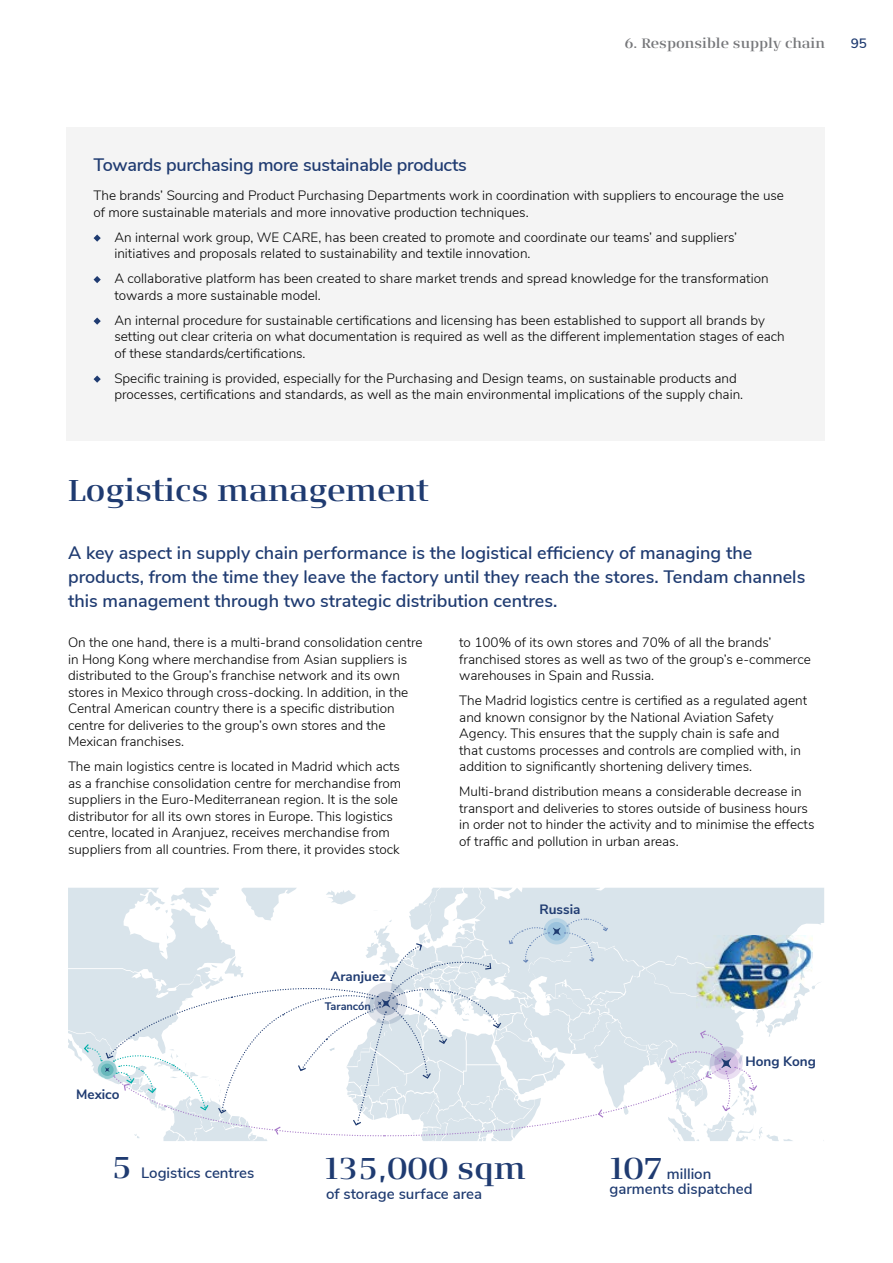
<style>
.page{position:relative;width:893px;height:1263px;background:#fff}
.page>*{position:absolute;margin:0;border:0;box-sizing:border-box;transform-origin:0 0}
.t1{font:600 30px "Signa Serif Pro";color:#1f3b71}
.t2{font:600 18px/24px "Nunito Sans";color:#1f3b71}
.t3{font:600 15px/15px "Nunito Sans";color:#1f3b71}
.t4{font:300 13.5px/16.5px "Nunito Sans";color:#000}
.t5{font:700 13.5px "Nunito Sans";color:#1f3b71}
.t6{font:600 13.5px "Signa Serif Pro";color:#76777a}
.t7{font:600 13.5px "Nunito Sans";color:#1f3b71}
.t8{font:700 10.95px "Nunito Sans";color:#1f3b71}
.s1{font-family:"Signa Serif Pro";font-size:30px}
</style>
<div class="page">
<div style="left:67px;top:128px;width:758px;height:313px;background:#f4f4f4"></div>
<svg style="left:94px;top:234px;width:7px;height:8px"></svg>
<svg style="left:94px;top:276px;width:7px;height:7px"></svg>
<svg style="left:94px;top:317px;width:7px;height:8px"></svg>
<svg style="left:94px;top:375px;width:7px;height:8px"></svg>
<svg style="left:68px;top:888px;width:756px;height:253px"></svg>
<img style="left:696px;top:935px;width:116px;height:74px">
<p class="t6" style="left:624px;top:34px;width:202px">6. Responsible supply chain</p>
<p class="t7" style="left:851px;top:34px;width:18px">95</p>
<h2 class="t2" style="left:94px;top:152px;width:375px">Towards purchasing more sustainable products</h2>
<p class="t4" style="left:94px;top:186px;width:692px">The brands’ Sourcing and Product Purchasing Departments work in coordination with suppliers to encourage the use of more sustainable materials and more innovative production techniques.</p>
<p class="t4" style="left:114px;top:228px;width:624px">An internal work group, WE CARE, has been created to promote and coordinate our teams’ and suppliers’ initiatives and proposals related to sustainability and textile innovation.</p>
<p class="t4" style="left:114px;top:269px;width:656px">A collaborative platform has been created to share market trends and spread knowledge for the transformation towards a more sustainable model.</p>
<p class="t4" style="left:114px;top:311px;width:672px">An internal procedure for sustainable certifications and licensing has been established to support all brands by setting out clear criteria on what documentation is required as well as the different implementation stages of each of these standards/certifications.</p>
<p class="t4" style="left:114px;top:369px;width:630px">Specific training is provided, especially for the Purchasing and Design teams, on sustainable products and processes, certifications and standards, as well as the main environmental implications of the supply chain.</p>
<h1 class="t1" style="left:68px;top:469px;width:362px">Logistics management</h1>
<p class="t2" style="left:68px;top:540px;width:739px">A key aspect in supply chain performance is the logistical efficiency of managing the products, from the time they leave the factory until they reach the stores. Tendam channels this management through two strategic distribution centres.</p>
<p class="t4" style="left:68px;top:633px;width:356px">On the one hand, there is a multi-brand consolidation centre in Hong Kong where merchandise from Asian suppliers is distributed to the Group’s franchise network and its own stores in Mexico through cross-docking. In addition, in the Central American country there is a specific distribution centre for deliveries to the group’s own stores and the Mexican franchises.</p>
<p class="t4" style="left:68px;top:757px;width:335px">The main logistics centre is located in Madrid which acts as a franchise consolidation centre for merchandise from suppliers in the Euro-Mediterranean region. It is the sole distributor for all its own stores in Europe. This logistics centre, located in Aranjuez, receives merchandise from suppliers from all countries. From there, it provides stock</p>
<p class="t5" style="left:76px;top:1085px;width:45px">Mexico</p>
<p class="t5" style="left:330px;top:966px;width:57px">Aranjuez</p>
<p class="t8" style="left:325px;top:998px;width:48px">Tarancón</p>
<p class="t4" style="left:459px;top:633px;width:353px">to 100% of its own stores and 70% of all the brands’ franchised stores as well as two of the group’s e-commerce warehouses in Spain and Russia.</p>
<p class="t4" style="left:459px;top:691px;width:349px">The Madrid logistics centre is certified as a regulated agent and known consignor by the National Aviation Safety Agency. This ensures that the supply chain is safe and<br>that customs processes and controls are complied with, in addition to significantly shortening delivery times.</p>
<p class="t4" style="left:459px;top:782px;width:357px">Multi-brand distribution means a considerable decrease in transport and deliveries to stores outside of business hours in order not to hinder the activity and to minimise the effects of traffic and pollution in urban areas.</p>
<p class="t5" style="left:539px;top:899px;width:43px">Russia</p>
<p class="t5" style="left:745px;top:1051px;width:72px">Hong Kong</p>
<p class="t3" style="left:112px;top:1165px;width:144px"><span class="s1">5</span> Logistics centres</p>
<p class="t3" style="left:609px;top:1165px;width:145px"><span class="s1">107</span> million garments dispatched</p>
<h1 class="t1" style="left:325px;top:1148px;width:202px">135,000 sqm</h1>
<p class="t3" style="left:326px;top:1185px;width:158px">of storage surface area</p>
</div>
